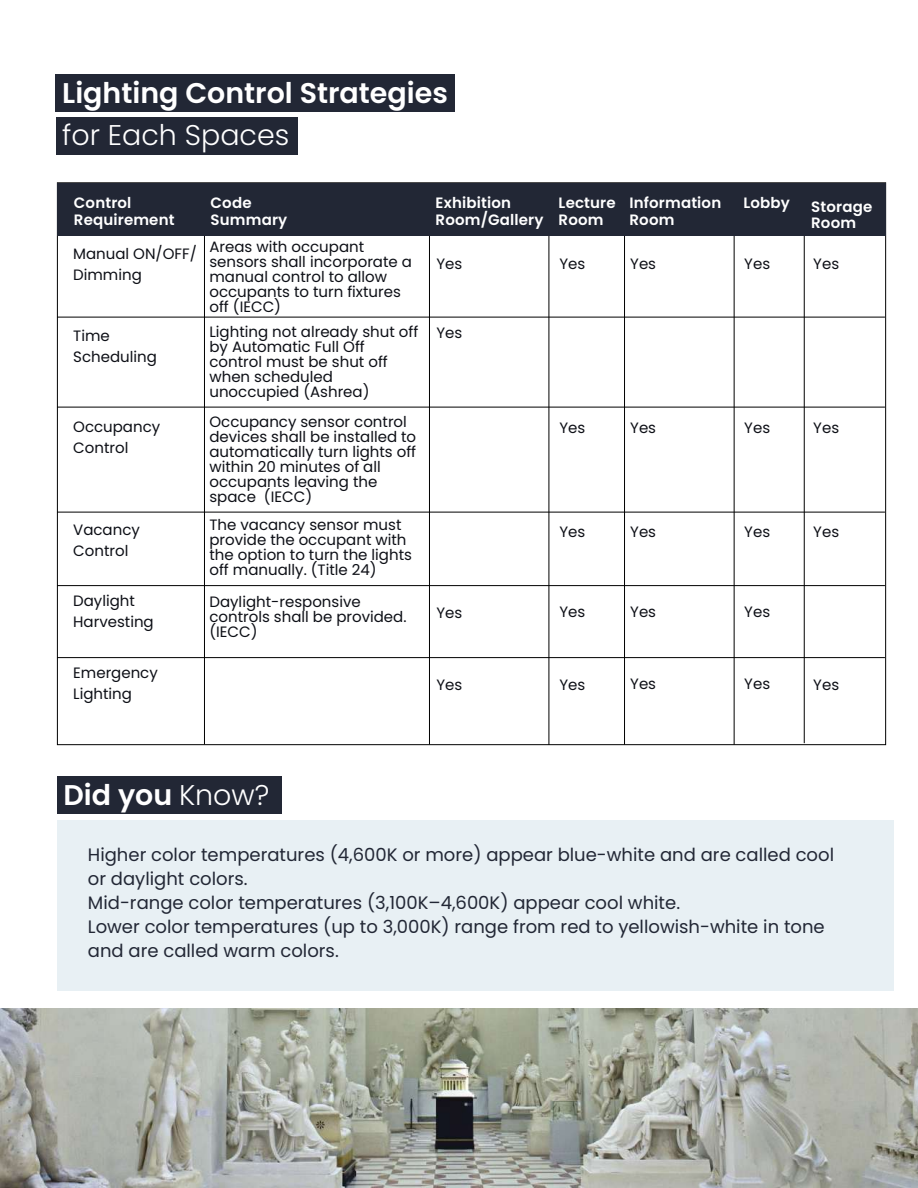
<style>
.page{position:relative;width:918px;height:1188px;background:#fff}
.page>*{position:absolute;margin:0;border:0;box-sizing:border-box;transform-origin:0 0}
.t1{font:600 28.5px "Poppins";color:#fff}
.t2{font:300 28.5px "Poppins";color:#fff}
.t3{font:18px/24px "Poppins";color:#222735}
.t4{font:15px/15px "Poppins";color:#0d0f16}
.t5{font:600 15px/16.5px "Poppins";letter-spacing:.01em;color:#fff}
.s1{font-weight:300}
</style>
<div class="page">
<hr style="left:549px;top:183px;width:1px;height:562px;background:#000">
<hr style="left:429px;top:183px;width:1px;height:561px;background:#000">
<hr style="left:624px;top:183px;width:1px;height:562px;background:#000">
<hr style="left:734px;top:183px;width:1px;height:562px;background:#000">
<hr style="left:804px;top:183px;width:1px;height:560px;background:#000">
<hr style="left:204px;top:183px;width:1px;height:561px;background:#000">
<img style="left:0;top:1009px;width:918px;height:179px">
<div style="left:57px;top:820px;width:837px;height:170px;background:#e8f0f4"></div>
<div style="left:57px;top:776px;width:224px;height:38px;background:#222735"></div>
<div style="left:57px;top:183px;width:829px;height:53px;background:#222735"></div>
<div style="left:56px;top:117px;width:242px;height:38px;background:#222735"></div>
<div style="left:56px;top:74px;width:399px;height:38px;background:#222735"></div>
<hr style="left:57px;top:317px;width:828px;height:1px;background:#000">
<hr style="left:57px;top:407px;width:828px;height:1px;background:#000">
<hr style="left:57px;top:657px;width:828px;height:1px;background:#000">
<hr style="left:57px;top:512px;width:828px;height:1px;background:#000">
<hr style="left:57px;top:585px;width:828px;height:1px;background:#000">
<h1 class="t1" style="left:62px;top:76px;width:387px">Lighting Control Strategies</h1>
<h1 class="t2" style="left:62px;top:118px;width:229px">for Each Spaces</h1>
<p class="t5" style="left:74px;top:195px;width:102px">Control<br>Requirement</p>
<p class="t5" style="left:436px;top:195px;width:109px">Exhibition<br>Room/Gallery</p>
<p class="t5" style="left:559px;top:195px;width:59px">Lecture<br>Room</p>
<p class="t5" style="left:630px;top:195px;width:93px">Information<br>Room</p>
<p class="t5" style="left:811px;top:198px;width:63px">Storage<br>Room</p>
<p class="t5" style="left:211px;top:195px;width:78px">Code<br>Summary</p>
<p class="t5" style="left:744px;top:195px;width:48px">Lobby</p>
<p class="t4" style="left:209px;top:239px;width:204px">Areas with occupant sensors shall incorporate a manual control to allow occupants to turn fixtures off (IECC)</p>
<p class="t4" style="left:209px;top:324px;width:210px">Lighting not already shut off by Automatic Full Off control must be shut off when scheduled unoccupied (Ashrea)</p>
<p class="t4" style="left:209px;top:414px;width:208px">Occupancy sensor control devices shall be installed to automatically turn lights off within 20 minutes of all occupants leaving the space (IECC)</p>
<p class="t4" style="left:209px;top:517px;width:204px">The vacancy sensor must provide the occupant with the option to turn the lights off manually. (Title 24)</p>
<p class="t4" style="left:209px;top:594px;width:199px">Daylight-responsive controls shall be provided. (IECC)</p>
<p class="t4" style="left:73px;top:243px;width:125px;line-height:21px">Manual ON/OFF/<br>Dimming</p>
<p class="t4" style="left:436px;top:257px;width:27px">Yes</p>
<p class="t4" style="left:630px;top:257px;width:27px">Yes</p>
<p class="t4" style="left:744px;top:257px;width:27px">Yes</p>
<p class="t4" style="left:813px;top:257px;width:27px">Yes</p>
<p class="t4" style="left:559px;top:257px;width:27px">Yes</p>
<p class="t4" style="left:436px;top:325px;width:27px">Yes</p>
<p class="t4" style="left:73px;top:326px;width:85px;line-height:21px">Time<br>Scheduling</p>
<p class="t4" style="left:73px;top:416px;width:89px;line-height:21px">Occupancy<br>Control</p>
<p class="t4" style="left:559px;top:420px;width:27px">Yes</p>
<p class="t4" style="left:630px;top:420px;width:27px">Yes</p>
<p class="t4" style="left:744px;top:420px;width:27px">Yes</p>
<p class="t4" style="left:813px;top:420px;width:27px">Yes</p>
<p class="t4" style="left:73px;top:520px;width:68px;line-height:21px">Vacancy<br>Control</p>
<p class="t4" style="left:559px;top:524px;width:27px">Yes</p>
<p class="t4" style="left:744px;top:524px;width:27px">Yes</p>
<p class="t4" style="left:630px;top:524px;width:27px">Yes</p>
<p class="t4" style="left:813px;top:524px;width:27px">Yes</p>
<p class="t4" style="left:73px;top:590px;width:82px;line-height:21px">Daylight<br>Harvesting</p>
<p class="t4" style="left:630px;top:605px;width:27px">Yes</p>
<p class="t4" style="left:559px;top:605px;width:27px">Yes</p>
<p class="t4" style="left:744px;top:605px;width:27px">Yes</p>
<p class="t4" style="left:436px;top:605px;width:27px">Yes</p>
<p class="t4" style="left:73px;top:662px;width:86px;line-height:21px">Emergency<br>Lighting</p>
<p class="t4" style="left:436px;top:678px;width:27px">Yes</p>
<p class="t4" style="left:559px;top:678px;width:27px">Yes</p>
<p class="t4" style="left:630px;top:677px;width:27px">Yes</p>
<p class="t4" style="left:744px;top:677px;width:27px">Yes</p>
<p class="t4" style="left:813px;top:678px;width:27px">Yes</p>
<h1 class="t1" style="left:64px;top:779px;width:207px">Did you <span class="s1">Know?</span></h1>
<p class="t3" style="left:88px;top:842px;width:748px">Higher color temperatures (4,600K or more) appear blue-white and are called cool or daylight colors.<br>Mid-range color temperatures (3,100K–4,600K) appear cool white.<br>Lower color temperatures (up to 3,000K) range from red to yellowish-white in tone and are called warm colors.</p>
</div>
